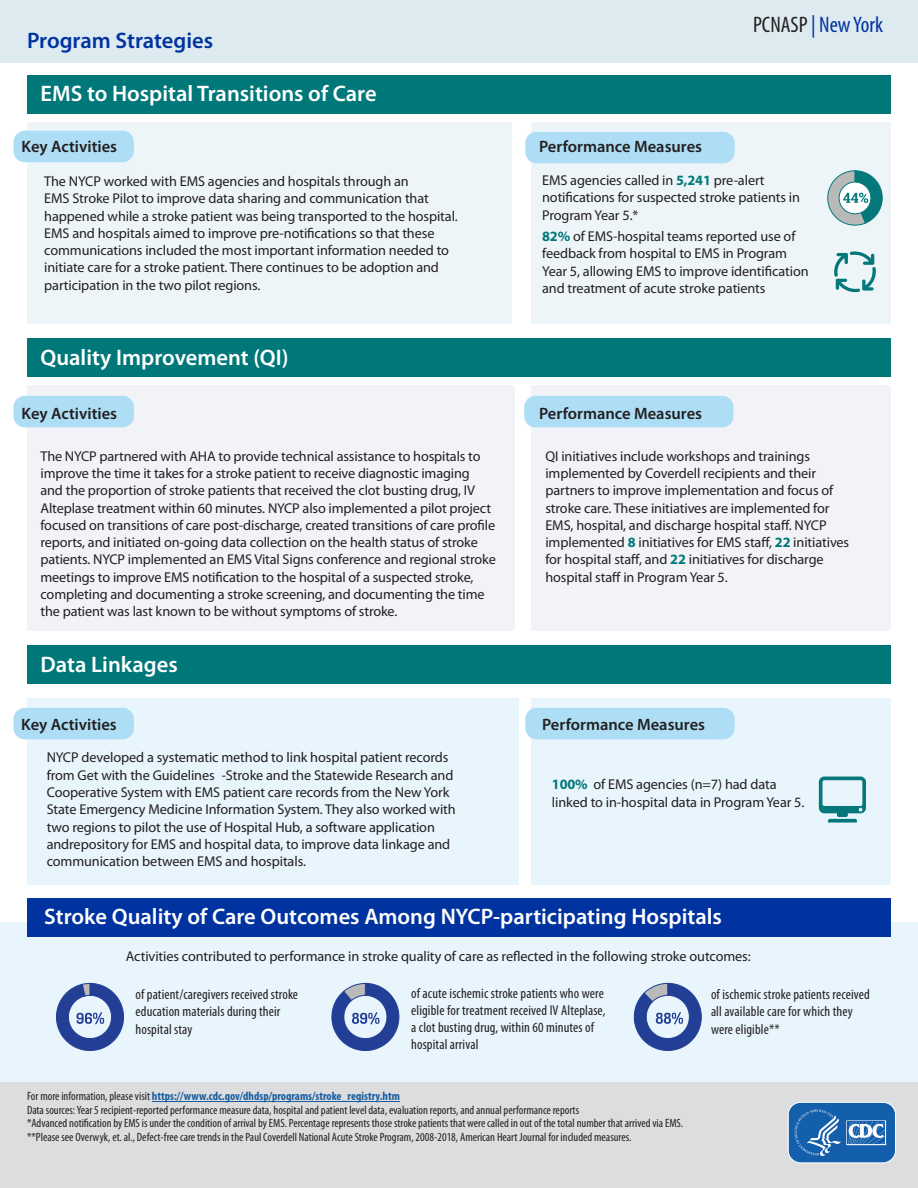
<style>
.page{position:relative;width:918px;height:1188px;background:#fff}
.page>*{position:absolute;margin:0;border:0;box-sizing:border-box;transform-origin:0 0}
.t1{font:600 22.5px "Myriad Pro";color:#fff}
.t2{font:600 22.5px "Myriad Pro";letter-spacing:-.005em;color:#0033a0}
.t3{font:condensed 22.5px "Myriad Pro";color:#0033a0}
.t4{font:600 16.5px "Myriad Pro";color:#231f20}
.t5{font:14.25px/17.2px "Myriad Pro";letter-spacing:-.005em;color:#231f20}
.t6{font:condensed 14.25px/17.2px "Myriad Pro";letter-spacing:.01em;color:#231f20}
.t7{font:condensed 12px "Myriad Pro";color:#231f20}
.t8{font:700 condensed 12px "Myriad Pro";color:#175d9e}
.s1{color:#231f20}
.s2{font-weight:700;color:#00787a}
.s3{font-weight:400;color:#231f20}
</style>
<div class="page">
<div style="left:0;top:0;width:918px;height:63px;background:#ddebf0"></div>
<div style="left:27px;top:76px;width:864px;height:38px;background:#00787a"></div>
<div style="left:27px;top:338px;width:864px;height:39px;background:#00787a"></div>
<div style="left:27px;top:646px;width:864px;height:38px;background:#00787a"></div>
<div style="left:531px;top:386px;width:360px;height:245px;background:#f1f3f7"></div>
<div style="left:531px;top:698px;width:360px;height:186px;background:#e8f5fc"></div>
<div style="left:27px;top:386px;width:487px;height:245px;background:#f1f3f7"></div>
<div style="left:0;top:922px;width:918px;height:180px;background:#e8f5fc"></div>
<div style="left:27px;top:698px;width:492px;height:186px;background:#e8f5fc"></div>
<div style="left:531px;top:123px;width:360px;height:201px;background:#eef5f8"></div>
<div style="left:27px;top:123px;width:485px;height:201px;background:#eef5f8"></div>
<div style="left:525px;top:132px;width:210px;height:31px;background:#addef5"></div>
<div style="left:14px;top:396px;width:120px;height:31px;background:#addef5"></div>
<div style="left:524px;top:396px;width:210px;height:31px;background:#addef5"></div>
<div style="left:14px;top:708px;width:120px;height:31px;background:#addef5"></div>
<div style="left:525px;top:708px;width:210px;height:31px;background:#addef5"></div>
<div style="left:14px;top:131px;width:120px;height:31px;background:#addef5"></div>
<div style="left:27px;top:898px;width:864px;height:38px;background:#0033a0"></div>
<div style="left:0;top:1083px;width:918px;height:105px;background:#dcdddf"></div>
<svg style="left:834px;top:251px;width:42px;height:41px"></svg>
<svg style="left:819px;top:777px;width:47px;height:46px"></svg>
<svg style="left:828px;top:170px;width:54px;height:55px"></svg>
<svg style="left:56px;top:983px;width:68px;height:68px"></svg>
<svg style="left:332px;top:983px;width:67px;height:68px"></svg>
<svg style="left:634px;top:983px;width:68px;height:68px"></svg>
<hr style="left:152px;top:1101px;width:248px;height:1px;background:#175d9e">
<svg style="left:788px;top:1102px;width:108px;height:61px;background:#3b7ab8"></svg>
<h2 class="t2" style="left:27px;top:28px;width:188px">Program Strategies</h2>
<h3 class="t1" style="left:40px;top:81px;width:338px">EMS to Hospital Transitions of Care</h3>
<h4 class="t4" style="left:22px;top:137px;width:97px">Key Activities</h4>
<p class="t5" style="left:44px;top:173px;width:415px">The NYCP worked with EMS agencies and hospitals through an<br>EMS Stroke Pilot to improve data sharing and communication that happened while a stroke patient was being transported to the hospital.<br>EMS and hospitals aimed to improve pre-notifications so that these communications included the most important information needed to initiate care for a stroke patient. There continues to be adoption and participation in the two pilot regions.</p>
<h3 class="t1" style="left:40px;top:345px;width:249px">Quality Improvement (QI)</h3>
<h4 class="t4" style="left:22px;top:404px;width:97px">Key Activities</h4>
<p class="t5" style="left:40px;top:448px;width:457px">The NYCP partnered with AHA to provide technical assistance to hospitals to improve the time it takes for a stroke patient to receive diagnostic imaging and the proportion of stroke patients that received the clot busting drug, IV Alteplase treatment within 60 minutes. NYCP also implemented a pilot project focused on transitions of care post-discharge, created transitions of care profile reports, and initiated on-going data collection on the health status of stroke patients. NYCP implemented an EMS Vital Signs conference and regional stroke meetings to improve EMS notification to the hospital of a suspected stroke, completing and documenting a stroke screening, and documenting the time the patient was last known to be without symptoms of stroke.</p>
<h3 class="t1" style="left:40px;top:652px;width:139px">Data Linkages</h3>
<h4 class="t4" style="left:21px;top:715px;width:97px">Key Activities</h4>
<p class="t5" style="left:47px;top:749px;width:411px">NYCP developed a systematic method to link hospital patient records from Get with the Guidelines -Stroke and the Statewide Research and Cooperative System with EMS patient care records from the New York State Emergency Medicine Information System. They also worked with two regions to pilot the use of Hospital Hub, a software application andrepository for EMS and hospital data, to improve data linkage and communication between EMS and hospitals.</p>
<h1 class="t3" style="left:753px;top:13px;width:132px"><span class="s1">PCNASP</span> | New York</h1>
<h4 class="t4" style="left:539px;top:137px;width:164px">Performance Measures</h4>
<p class="t5" style="left:542px;top:172px;width:259px">EMS agencies called in <span class="s2">5,241</span> pre-alert notifications for suspected stroke patients in<br>Program Year 5.*</p>
<p class="t5" style="left:542px;top:228px;width:268px"><span class="s2">82%</span> of EMS-hospital teams reported use of feedback from hospital to EMS in Program Year 5, allowing EMS to improve identification and treatment of acute stroke patients</p>
<h4 class="t4" style="left:539px;top:404px;width:164px">Performance Measures</h4>
<p class="t5" style="left:545px;top:448px;width:305px">QI initiatives include workshops and trainings implemented by Coverdell recipients and their partners to improve implementation and focus of stroke care. These initiatives are implemented for EMS, hospital, and discharge hospital staff. NYCP implemented <span class="s2">8</span> initiatives for EMS staff, <span class="s2">22</span> initiatives for hospital staff, and <span class="s2">22</span> initiatives for discharge hospital staff in Program Year 5.</p>
<h4 class="t4" style="left:542px;top:715px;width:164px">Performance Measures</h4>
<p class="t5" style="left:552px;top:776px;width:254px"><span class="s2">100%</span> of EMS agencies (n=7) had data linked to in-hospital data in Program Year 5.</p>
<h2 class="t1" style="left:44px;top:904px;width:679px">Stroke Quality of Care Outcomes Among NYCP-participating Hospitals</h2>
<p class="t5" style="left:126px;top:948px;width:626px">Activities contributed to performance in stroke quality of care as reflected in the following stroke outcomes:</p>
<p class="t6" style="left:136px;top:986px;width:164px">of patient/caregivers received stroke education materials during their hospital stay</p>
<p class="t6" style="left:411px;top:984px;width:196px">of acute ischemic stroke patients who were eligible for treatment received IV Alteplase, a clot busting drug, within 60 minutes of hospital arrival</p>
<p class="t6" style="left:711px;top:986px;width:160px">of ischemic stroke patients received all available care for which they were eligible**</p>
<p class="t8" style="left:27px;top:1090px;width:374px"><span class="s3">For more information, please visit</span> https://www.cdc.gov/dhdsp/programs/stroke_registry.htm</p>
<p class="t7" style="left:27px;top:1103px;width:554px">Data sources: Year 5 recipient-reported performance measure data, hospital and patient level data, evaluation reports, and annual performance reports</p>
<p class="t7" style="left:27px;top:1117px;width:658px">*Advanced notification by EMS is under the condition of arrival by EMS. Percentage represents those stroke patients that were called in out of the total number that arrived via EMS.</p>
<p class="t7" style="left:27px;top:1130px;width:606px">**Please see Overwyk, et. al., Defect-free care trends in the Paul Coverdell National Acute Stroke Program, 2008-2018, American Heart Journal for included measures.</p>
</div>
